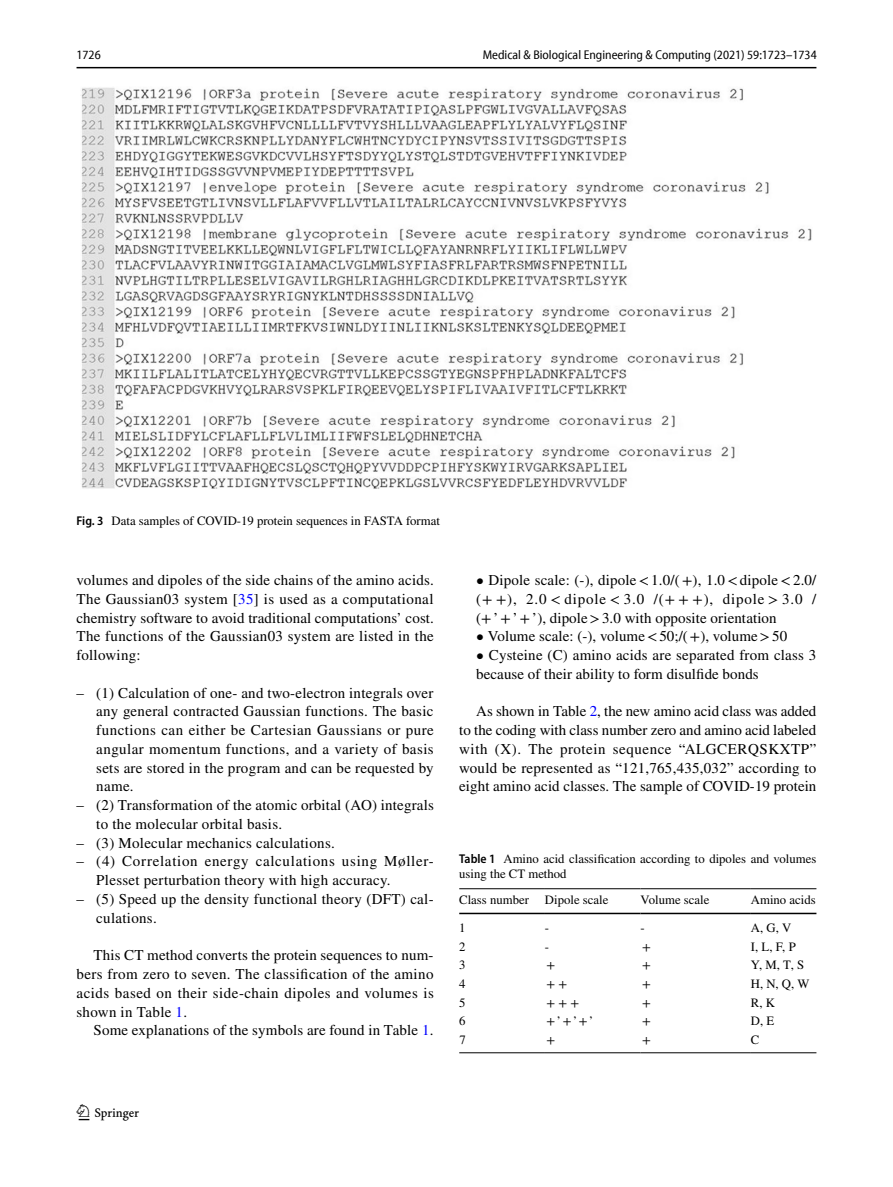
<style>
.page{position:relative;width:893px;height:1187px;background:#fff}
.page>*{position:absolute;margin:0;border:0;box-sizing:border-box;transform-origin:0 0}
.t1{font:22.5px "Springnew Regular 2";color:#000}
.t2{font:15px/18.8px "STIX";letter-spacing:.02em;color:#000;text-align:justify}
.t3{font:15px/18.8px "STIX";letter-spacing:.04em;color:#000}
.t4{font:12.75px/15px "STIX";color:#000}
.t5{font:semi-condensed 12.75px "Myriad Pro Unic";color:#000}
.s1{font-family:"Myriad Pro";font-weight:600;font-stretch:semi-condensed}
.s2{color:#00f}
</style>
<div class="page">
<hr style="left:77px;top:67px;width:739px;height:1px;background:#000">
<img style="left:81px;top:87px;width:731px;height:402px">
<hr style="left:459px;top:888px;width:86px;height:1px;background:#000">
<hr style="left:459px;top:912px;width:86px;height:2px;background:#000">
<hr style="left:545px;top:888px;width:96px;height:1px;background:#000">
<hr style="left:545px;top:912px;width:96px;height:2px;background:#000">
<hr style="left:641px;top:888px;width:110px;height:1px;background:#000">
<hr style="left:641px;top:912px;width:110px;height:2px;background:#000">
<hr style="left:751px;top:888px;width:65px;height:1px;background:#000">
<hr style="left:751px;top:912px;width:65px;height:2px;background:#000">
<hr style="left:459px;top:1052px;width:86px;height:1px;background:#000">
<hr style="left:545px;top:1052px;width:96px;height:1px;background:#000">
<hr style="left:641px;top:1052px;width:110px;height:1px;background:#000">
<hr style="left:751px;top:1052px;width:65px;height:1px;background:#000">
<p class="t5" style="left:77px;top:50px;width:26px">1726</p>
<p class="t5" style="left:483px;top:50px;width:335px">Medical &amp; Biological Engineering &amp; Computing (2021) 59:1723–1734</p>
<p class="t4" style="left:77px;top:514px;width:365px"><span class="s1">Fig. 3</span> Data samples of COVID-19 protein sequences in FASTA format</p>
<p class="t2" style="left:77px;top:571px;width:359px">volumes and dipoles of the side chains of the amino acids.<br>The Gaussian03 system [<span class="s2">35</span>] is used as a computational chemistry software to avoid traditional computations’ cost.<br>The functions of the Gaussian03 system are listed in the following:</p>
<p class="t2" style="left:96px;top:684px;width:339px;text-indent:-20px">– (1) Calculation of one- and two-electron integrals over any general contracted Gaussian functions. The basic functions can either be Cartesian Gaussians or pure angular momentum functions, and a variety of basis sets are stored in the program and can be requested by name.</p>
<p class="t2" style="left:96px;top:796px;width:339px;text-indent:-20px">– (2) Transformation of the atomic orbital (AO) integrals to the molecular orbital basis.</p>
<p class="t2" style="left:77px;top:834px;width:260px">– (3) Molecular mechanics calculations.</p>
<p class="t3" style="left:96px;top:853px;width:339px;text-indent:-20px">– (4) Correlation energy calculations using Møller-<br>Plesset perturbation theory with high accuracy.</p>
<p class="t2" style="left:96px;top:890px;width:339px;text-indent:-20px">– (5) Speed up the density functional theory (DFT) cal&shy;culations.</p>
<p class="t2" style="left:77px;top:946px;width:359px;text-indent:17px">This CT method converts the protein sequences to num&shy;bers from zero to seven. The classification of the amino acids based on their side-chain dipoles and volumes is shown in Table <span class="s2">1</span>.</p>
<p class="t2" style="left:94px;top:1021px;width:342px">Some explanations of the symbols are found in Table <span class="s2">1</span>.</p>
<p class="t2" style="left:476px;top:571px;width:342px">• Dipole scale: (-), dipole&lt;1.0/(+), 1.0&lt;dipole&lt;2.0/ (+ +), 2.0 &lt; dipole &lt; 3.0 /(+ + +), dipole &gt; 3.0 / (+’+’+’), dipole&gt;3.0 with opposite orientation</p>
<p class="t2" style="left:476px;top:628px;width:312px">• Volume scale: (-), volume&lt;50;/(+), volume&gt;50</p>
<p class="t2" style="left:476px;top:646px;width:342px">• Cysteine (C) amino acids are separated from class 3 because of their ability to form disulfide bonds</p>
<p class="t2" style="left:459px;top:703px;width:359px;text-indent:17px">As shown in Table <span class="s2">2</span>, the new amino acid class was added to the coding with class number zero and amino acid labeled with (X). The protein sequence “ALGCERQSKXTP” would be represented as “121,765,435,032” according to eight amino acid classes. The sample of COVID-19 protein</p>
<p class="t4" style="left:459px;top:852px;width:359px"><span class="s1">Table 1</span> Amino acid classification according to dipoles and volumes using the CT method</p>
<p class="t4" style="left:459px;top:892px;width:71px">Class number</p>
<p class="t4" style="left:545px;top:892px;width:65px">Dipole scale</p>
<p class="t4" style="left:641px;top:892px;width:70px">Volume scale</p>
<p class="t4" style="left:751px;top:892px;width:66px">Amino acids</p>
<p class="t4" style="left:459px;top:920px;width:8px">1</p>
<p class="t4" style="left:545px;top:920px;width:6px">-</p>
<p class="t4" style="left:641px;top:920px;width:6px">-</p>
<p class="t4" style="left:751px;top:920px;width:42px">A, G, V</p>
<p class="t4" style="left:459px;top:939px;width:8px">2</p>
<p class="t4" style="left:545px;top:939px;width:6px">-</p>
<p class="t4" style="left:642px;top:939px;width:10px">+</p>
<p class="t4" style="left:751px;top:939px;width:46px">I, L, F, P</p>
<p class="t4" style="left:459px;top:958px;width:8px">3</p>
<p class="t4" style="left:547px;top:958px;width:10px">+</p>
<p class="t4" style="left:642px;top:958px;width:10px">+</p>
<p class="t4" style="left:751px;top:958px;width:55px">Y, M, T, S</p>
<p class="t4" style="left:459px;top:977px;width:8px">4</p>
<p class="t4" style="left:547px;top:977px;width:22px">+ +</p>
<p class="t4" style="left:642px;top:977px;width:10px">+</p>
<p class="t4" style="left:751px;top:977px;width:60px">H, N, Q, W</p>
<p class="t4" style="left:459px;top:995px;width:8px">5</p>
<p class="t4" style="left:547px;top:995px;width:34px">+ + +</p>
<p class="t4" style="left:642px;top:995px;width:10px">+</p>
<p class="t4" style="left:751px;top:995px;width:26px">R, K</p>
<p class="t4" style="left:459px;top:1014px;width:8px">6</p>
<p class="t4" style="left:547px;top:1014px;width:48px">+’+’+’</p>
<p class="t4" style="left:642px;top:1014px;width:10px">+</p>
<p class="t4" style="left:751px;top:1014px;width:25px">D, E</p>
<p class="t4" style="left:459px;top:1033px;width:8px">7</p>
<p class="t4" style="left:547px;top:1033px;width:10px">+</p>
<p class="t4" style="left:642px;top:1033px;width:10px">+</p>
<p class="t4" style="left:751px;top:1033px;width:10px">C</p>
<h1 class="t1" style="left:79px;top:1104px;width:62px">1 3</h1>
</div>
